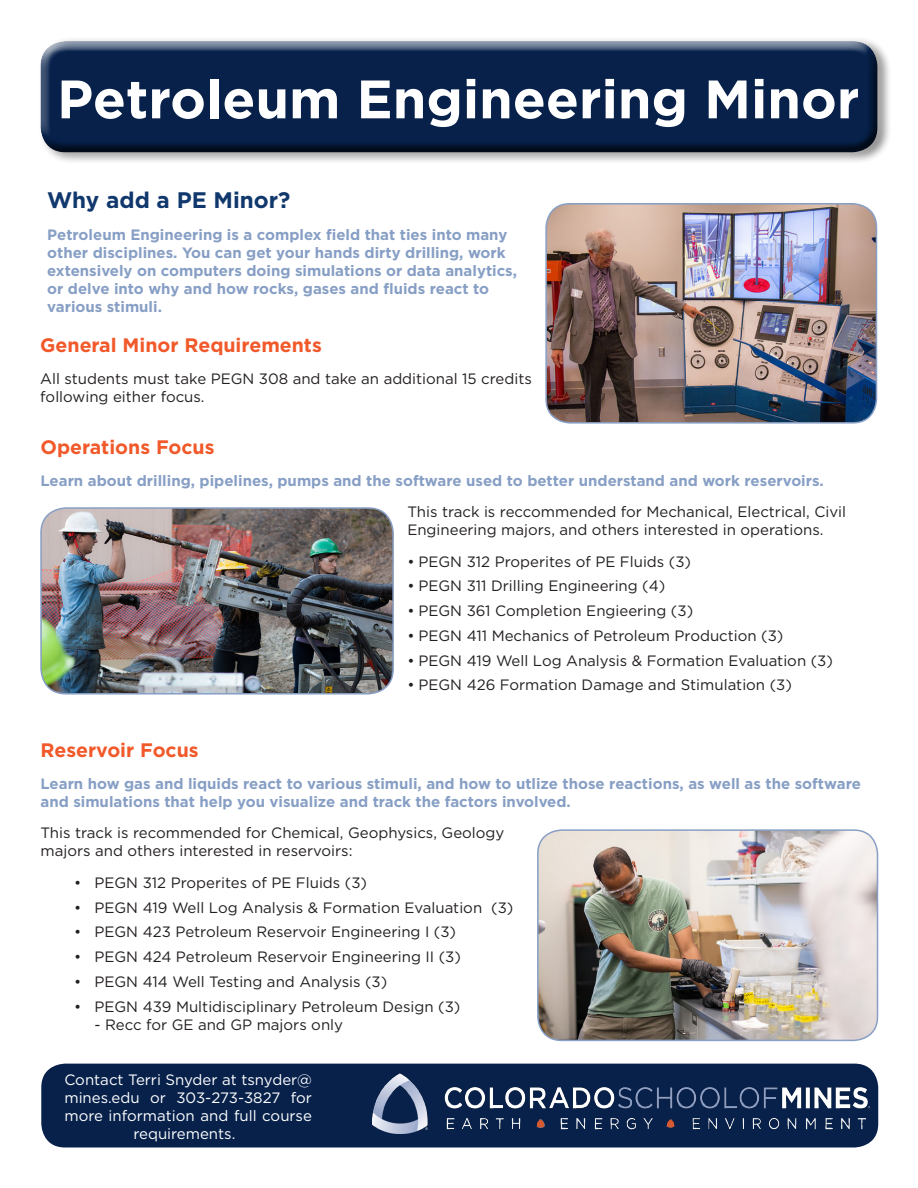
<style>
.page{position:relative;width:918px;height:1188px;background:#fff}
.page>*{position:absolute;margin:0;border:0;box-sizing:border-box;transform-origin:0 0}
.t1{font:700 54px "Gotham";color:#fff}
.Subhead{font:700 22.5px "Gotham";color:#11386d}
.Section_heading{font:700 19.5px "Gotham";color:#f1592a}
.t2{font:15px/18px "Gotham";color:#231f20}
.t3{font:700 15px/18px "Gotham";color:#879fc5}
.t4{font:15px/18px "Gotham";color:#fff;text-align:center}
</style>
<div class="page">
<img style="left:548px;top:204px;width:328px;height:218px">
<div style="left:545px;top:203px;width:332px;height:221px;border:2px solid #879fc5;border-radius:24px"></div>
<img style="left:538px;top:831px;width:340px;height:209px">
<div style="left:537px;top:829px;width:341px;height:212px;border:2px solid #879fc5;border-radius:24px"></div>
<img style="left:42px;top:509px;width:350px;height:183px">
<div style="left:40px;top:507px;width:354px;height:188px;border:2px solid #879fc5;border-radius:25px"></div>
<div style="left:41px;top:1064px;width:837px;height:84px;background:#07214b;border-radius:24px"></div>
<img style="left:372px;top:1074px;width:498px;height:60px">
<div style="left:39px;top:40px;width:843px;height:98px;background:#fff;opacity:.75"></div>
<div style="left:39px;top:46px;width:849px;height:107px;background:#231f20;opacity:.75"></div>
<h1 class="t1" style="left:57px;top:63px;width:804px">Petroleum Engineering Minor</h1>
<p class="Subhead" style="left:47px;top:185px;width:245px">Why add a PE Minor?</p>
<p class="t3" style="left:47px;top:225px;width:471px">Petroleum Engineering is a complex field that ties into many other disciplines. You can get your hands dirty drilling, work extensively on computers doing simulations or data analytics, or delve into why and how rocks, gases and fluids react to various stimuli.</p>
<p class="Section_heading" style="left:40px;top:332px;width:283px">General Minor Requirements</p>
<p class="t2" style="left:40px;top:369px;width:493px">All students must take PEGN 308 and take an additional 15 credits following either focus.</p>
<p class="Section_heading" style="left:40px;top:434px;width:176px">Operations Focus</p>
<p class="t3" style="left:40px;top:471px;width:785px">Learn about drilling, pipelines, pumps and the software used to better understand and work reservoirs.</p>
<p class="t2" style="left:407px;top:502px;width:440px">This track is reccommended for Mechanical, Electrical, Civil<br>Engineering majors, and others interested in operations.</p>
<p class="t2" style="left:407px;top:552px;width:285px">• PEGN 312 Properites of PE Fluids (3)</p>
<p class="t2" style="left:407px;top:577px;width:260px">• PEGN 311 Drilling Engineering (4)</p>
<p class="t2" style="left:407px;top:601px;width:287px">• PEGN 361 Completion Engieering (3)</p>
<p class="t2" style="left:407px;top:626px;width:378px">• PEGN 411 Mechanics of Petroleum Production (3)</p>
<p class="t2" style="left:407px;top:651px;width:427px">• PEGN 419 Well Log Analysis &amp; Formation Evaluation (3)</p>
<p class="t2" style="left:407px;top:676px;width:386px">• PEGN 426 Formation Damage and Stimulation (3)</p>
<p class="Section_heading" style="left:40px;top:738px;width:160px">Reservoir Focus</p>
<p class="t3" style="left:40px;top:774px;width:822px">Learn how gas and liquids react to various stimuli, and how to utlize those reactions, as well as the software and simulations that help you visualize and track the factors involved.</p>
<p class="t2" style="left:40px;top:824px;width:465px">This track is recommended for Chemical, Geophysics, Geology majors and others interested in reservoirs:</p>
<p class="t2" style="left:74px;top:873px;width:294px">• PEGN 312 Properites of PE Fluids (3)</p>
<p class="t2" style="left:74px;top:898px;width:441px">• PEGN 419 Well Log Analysis &amp; Formation Evaluation (3)</p>
<p class="t2" style="left:74px;top:923px;width:383px">• PEGN 423 Petroleum Reservoir Engineering I (3)</p>
<p class="t2" style="left:74px;top:948px;width:388px">• PEGN 424 Petroleum Reservoir Engineering II (3)</p>
<p class="t2" style="left:74px;top:972px;width:315px">• PEGN 414 Well Testing and Analysis (3)</p>
<p class="t2" style="left:74px;top:997px;width:388px">• PEGN 439 Multidisciplinary Petroleum Design (3)</p>
<p class="t2" style="left:94px;top:1015px;width:250px">- Recc for GE and GP majors only</p>
<p class="t4" style="left:64px;top:1071px;width:249px">Contact Terri Snyder at tsnyder@ mines.edu or 303-273-3827 for more information and full course requirements.</p>
</div>
